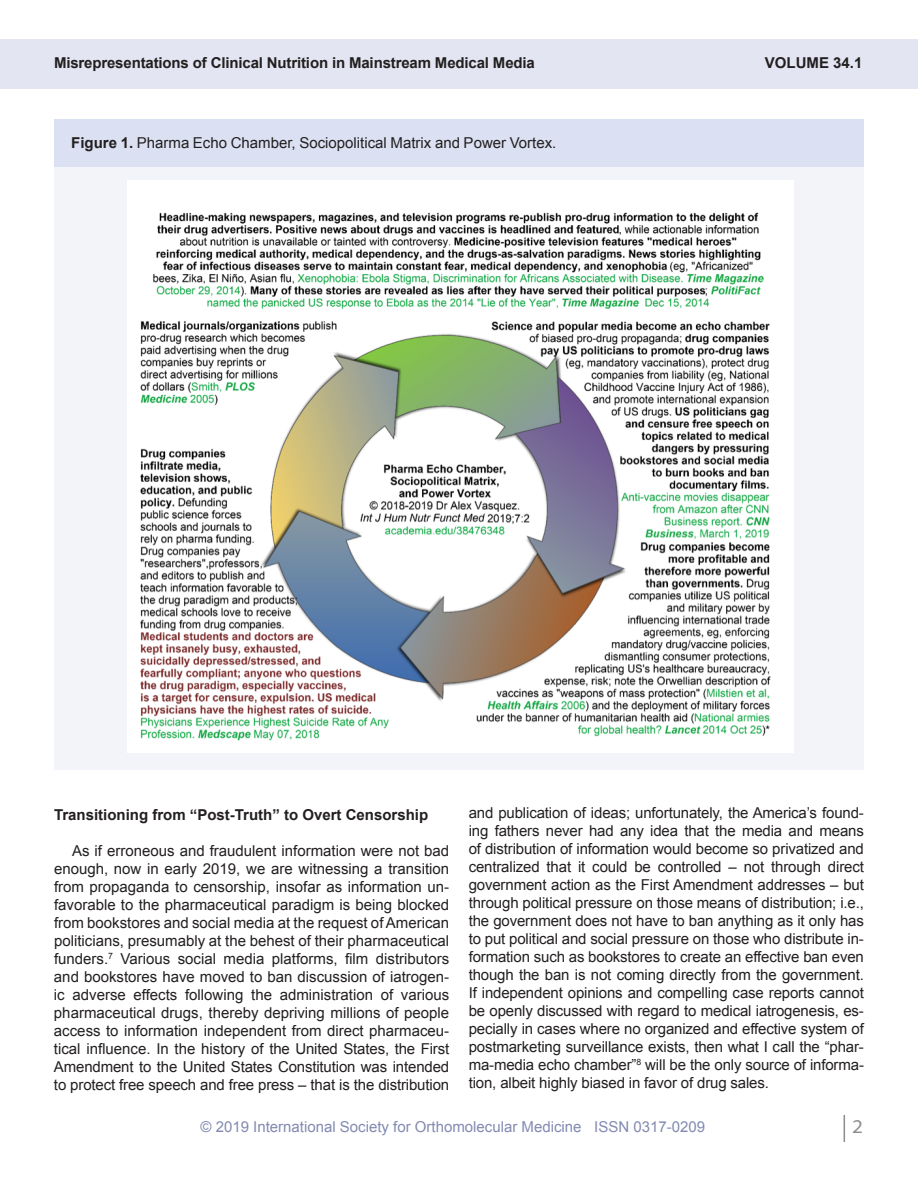
<style>
.page{position:relative;width:918px;height:1188px;background:#fff}
.page>*{position:absolute;margin:0;border:0;box-sizing:border-box;transform-origin:0 0}
.t1{font:semi-expanded 19.5px "Myriad Pro";color:#8b8d90}
.body{font:15px/18px "Arial";letter-spacing:-.01em;color:#231f20;text-align:justify}
.running_header{font:700 15px "Arial";letter-spacing:-.01em;color:#231f20}
.t2{font:15px "Arial";color:#828ab1}
.header_copy{font:15px "Arial";color:#231f20}
.s1{font-weight:700}
</style>
<div class="page">
<svg style="left:844px;top:1115px;width:1px;height:27px"></svg>
<div style="left:0;top:39px;width:918px;height:50px;background:#e3e6f2"></div>
<div style="left:54px;top:119px;width:810px;height:651px;background:#f2f4f9"></div>
<div style="left:54px;top:119px;width:810px;height:47px;background:#dbe1f2"></div>
<div style="left:127px;top:180px;width:666px;height:573px;background:#fff"></div>
<img style="left:140px;top:212px;width:631px;height:529px">
<p class="running_header" style="left:54px;top:53px;width:482px">Misrepresentations of Clinical Nutrition in Mainstream Medical Media</p>
<p class="running_header" style="left:765px;top:53px;width:99px">VOLUME 34.1</p>
<p class="header_copy" style="left:71px;top:133px;width:487px"><span class="s1">Figure 1.</span> Pharma Echo Chamber, Sociopolitical Matrix and Power Vortex.</p>
<p class="running_header" style="left:54px;top:805px;width:376px">Transitioning from “Post-Truth” to Overt Censorship</p>
<p class="body" style="left:54px;top:842px;width:397px;text-indent:18px">As if erroneous and fraudulent information were not bad enough, now in early 2019, we are witnessing a transition from propaganda to censorship, insofar as information un&shy;favorable to the pharmaceutical paradigm is being blocked from bookstores and social media at the request of American politicians, presumably at the behest of their pharmaceutical funders.<sup>7</sup> Various social media platforms, film distributors and bookstores have moved to ban discussion of iatrogen&shy;ic adverse effects following the administration of various pharmaceutical drugs, thereby depriving millions of people access to information independent from direct pharmaceu&shy;tical influence. In the history of the United States, the First Amendment to the United States Constitution was intended to protect free speech and free press – that is the distribution</p>
<p class="body" style="left:469px;top:804px;width:397px">and publication of ideas; unfortunately, the America’s found&shy;ing fathers never had any idea that the media and means of distribution of information would become so privatized and centralized that it could be controlled – not through direct government action as the First Amendment addresses – but through political pressure on those means of distribution; i.e., the government does not have to ban anything as it only has to put political and social pressure on those who distribute in&shy;formation such as bookstores to create an effective ban even though the ban is not coming directly from the government.<br>If independent opinions and compelling case reports cannot be openly discussed with regard to medical iatrogenesis, es&shy;pecially in cases where no organized and effective system of postmarketing surveillance exists, then what I call the “phar&shy;ma-media echo chamber”<sup>8</sup> will be the only source of informa&shy;tion, albeit highly biased in favor of drug sales.</p>
<p class="t2" style="left:200px;top:1117px;width:506px">© 2019 International Society for Orthomolecular Medicine ISSN 0317-0209</p>
<p class="t1" style="left:852px;top:1116px;width:12px">2</p>
</div>
